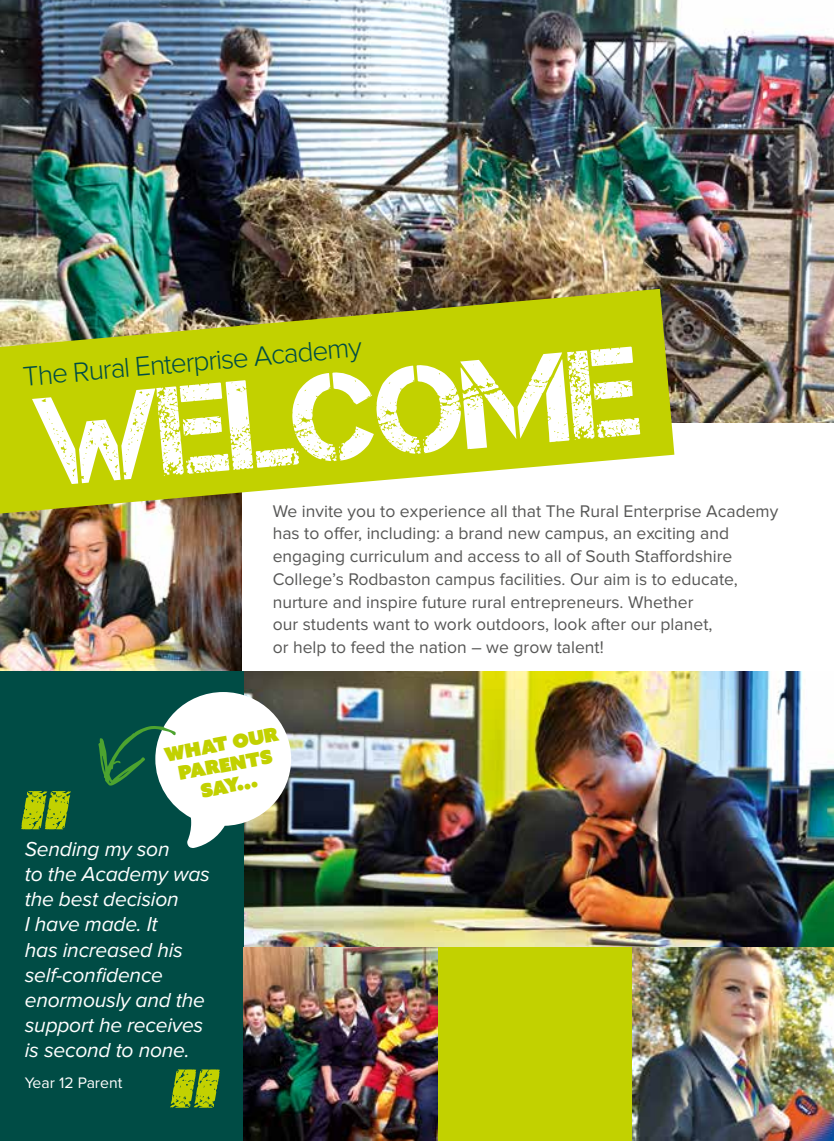
<style>
.page{position:relative;width:834px;height:1141px;background:#fff}
.page>*{position:absolute;margin:0;border:0;box-sizing:border-box;transform-origin:0 0}
.t1{font:126px "Captureit";color:#fff}
.t2{font:italic 126px "Captureit";color:#c2d100}
.t3{font:300 28.35px "Proxima Nova";color:#004c45}
.t4{font:italic 21px/25.2px "Proxima Nova";letter-spacing:-.01em;color:#fff}
.t5{font:19.25px/21px "Azo Sans Uber";color:#c2d100;text-align:center}
.t6{font:17.5px/22.8px "Proxima Nova";color:#575756}
.t7{font:15.75px "Proxima Nova";color:#fff}
</style>
<div class="page">
<img style="left:0;top:0;width:833px;height:423px">
<img style="left:0;top:514px;width:242px;height:157px">
<svg style="left:0;top:289px;width:674px;height:225px;background:#bcc72b"></svg>
<img style="left:243px;top:671px;width:590px;height:276px">
<div style="left:0;top:671px;width:243px;height:470px;background:#004c45"></div>
<img style="left:243px;top:947px;width:195px;height:194px">
<div style="left:438px;top:947px;width:194px;height:194px;background:#c2d100"></div>
<img style="left:632px;top:947px;width:201px;height:194px">
<svg style="left:98px;top:692px;width:193px;height:156px"></svg>
<h2 class="t3" style="left:22px;top:360px;width:341px;rotate:-5deg">The Rural Enterprise Academy</h2>
<h1 class="t1" style="left:29px;top:373px;width:608px;rotate:-5deg">WELCOME</h1>
<p class="t6" style="left:273px;top:500px;width:507px">We invite you to experience all that The Rural Enterprise Academy has to offer, including: a brand new campus, an exciting and engaging curriculum and access to all of South Staffordshire College’s Rodbaston campus facilities. Our aim is to educate, nurture and inspire future rural entrepreneurs. Whether<br>our students want to work outdoors, look after our planet,<br>or help to feed the nation – we grow talent!</p>
<h1 class="t2" style="left:12px;top:765px;width:74px">“</h1>
<p class="t5" style="left:163px;top:745px;width:117px;rotate:-11deg">WHAT OUR<br>PARENTS<br>SAY...</p>
<p class="t4" style="left:25px;top:837px;width:187px">Sending my son<br>to the Academy was the best decision<br>I have made. It<br>has increased his self-confidence enormously and the support he receives is second to none.</p>
<p class="t7" style="left:25px;top:1073px;width:99px">Year 12 Parent</p>
<h1 class="t2" style="left:229px;top:1134px;width:74px;rotate:-180deg">“</h1>
</div>
